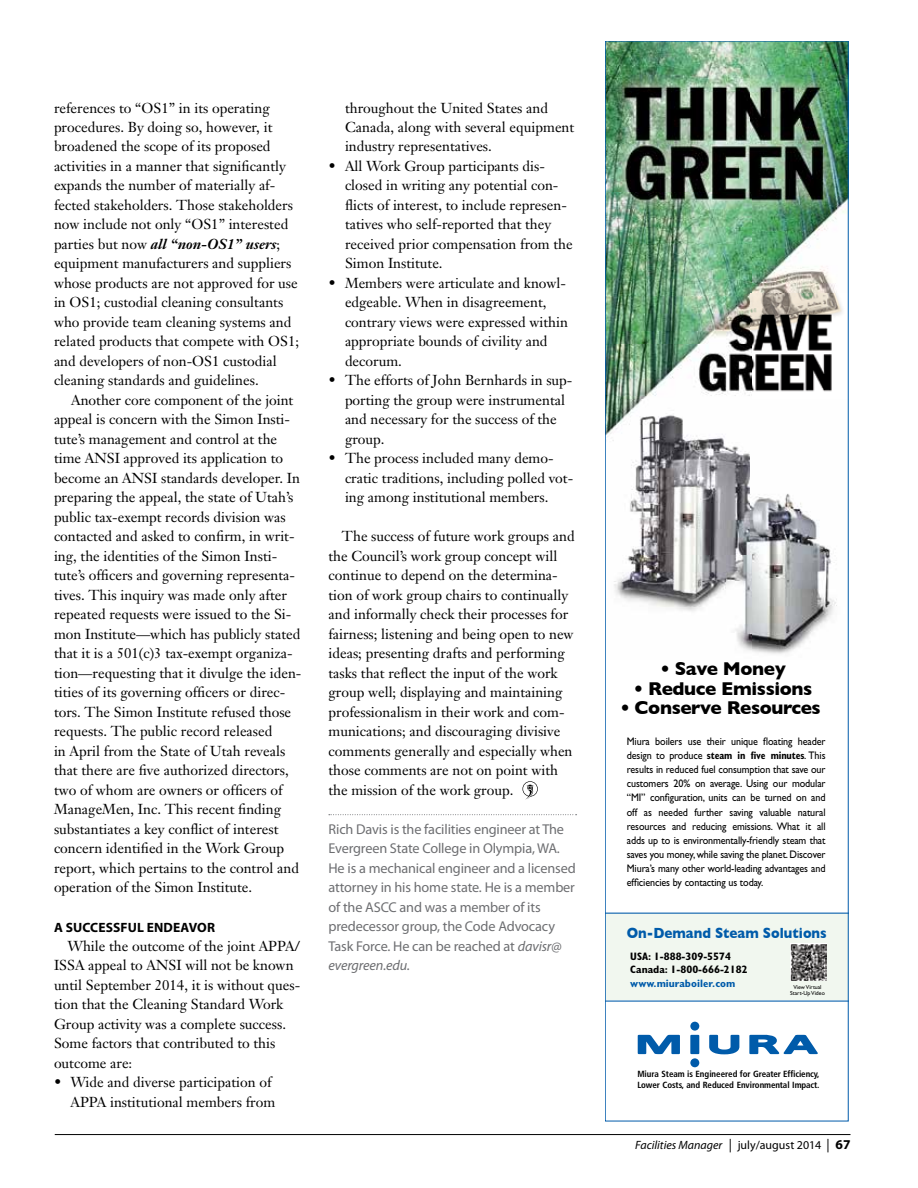
<style>
.page{position:relative;width:918px;height:1188px;background:#fff}
.page>*{position:absolute;margin:0;border:0;box-sizing:border-box;transform-origin:0 0}
.t1{font:700 18.9px "Gill Sans";letter-spacing:-.02em;color:#000}
.t2{font:700 15px "Gill Sans";color:#005baa;scale:.9 1}
.t3{font:14.25px/19.5px "Janson Text";color:#000}
.t4{font:14.25px/19.5px "Myriad Pro";letter-spacing:-.01em;color:#6d6e71}
.t5{font:700 13.5px "Myriad Pro";letter-spacing:.01em;color:#000}
.t6{font:italic 12px "Myriad Pro";color:#000}
.t7{font:10.95px/14.1px "Gill Sans";letter-spacing:-.01em;color:#000;text-align:justify;scale:.92 1}
.t8{font:700 condensed 10.8px/13.5px "Gill Sans";color:#000;scale:1.06 1}
.t9{font:700 condensed 10.8px "Gill Sans";color:#005baa;scale:1.06 1}
.t10{font:700 condensed 8.85px/10.6px "Frutiger";letter-spacing:-.01em;color:#000}
.t11{font:5.85px/6.1px "Gill Sans";color:#000;text-align:center}
.s1{font-weight:700;font-style:italic}
.s2{font-style:italic}
.s3{font-weight:700;font-stretch:condensed}
.s4{font-style:normal;font-size:13.5px}
.s5{font-style:normal}
.s6{font-weight:700;font-style:normal;font-size:13.5px}
</style>
<div class="page">
<hr style="left:55px;top:1134px;width:795px;height:1px;background:#000">
<svg style="left:329px;top:814px;width:248px;height:1px"></svg>
<svg style="left:522px;top:781px;width:16px;height:18px"></svg>
<img style="left:607px;top:43px;width:239px;height:611px">
<svg style="left:638px;top:1035px;width:42px;height:19px"></svg>
<svg style="left:749px;top:1035px;width:69px;height:19px"></svg>
<div style="left:690px;top:1035px;width:9px;height:19px;background:#005baa"></div>
<div style="left:690px;top:1022px;width:9px;height:9px;background:#005baa;border-radius:50%"></div>
<div style="left:690px;top:1058px;width:9px;height:9px;background:#005baa;border-radius:50%"></div>
<svg style="left:709px;top:1035px;width:30px;height:19px"></svg>
<div style="left:605px;top:913px;width:243px;height:87px;background:#f1f7ef"></div>
<img style="left:790px;top:944px;width:37px;height:37px">
<hr style="left:605px;top:913px;width:243px;height:1px;background:#005baa">
<hr style="left:605px;top:1001px;width:243px;height:1px;background:#005baa">
<p class="t3" style="left:54px;top:98px;width:247px">references to “OS1” in its operating procedures. By doing so, however, it broadened the scope of its proposed activities in a manner that significantly expands the number of materially af&shy;fected stakeholders. Those stakeholders now include not only “OS1” interested parties but now <span class="s1">all “non-OS1” users</span>; equipment manufacturers and suppliers whose products are not approved for use in OS1; custodial cleaning consultants who provide team cleaning systems and related products that compete with OS1; and developers of non-OS1 custodial cleaning standards and guidelines.</p>
<p class="t3" style="left:54px;top:390px;width:249px;text-indent:17px">Another core component of the joint appeal is concern with the Simon Insti&shy;tute’s management and control at the time ANSI approved its application to become an ANSI standards developer. In preparing the appeal, the state of Utah’s public tax-exempt records division was contacted and asked to confirm, in writ&shy;ing, the identities of the Simon Insti&shy;tute’s officers and governing representa&shy;tives. This inquiry was made only after repeated requests were issued to the Si&shy;mon Institute—which has publicly stated that it is a 501(c)3 tax-exempt organiza&shy;tion—requesting that it divulge the iden&shy;tities of its governing officers or direc&shy;tors. The Simon Institute refused those requests. The public record released<br>in April from the State of Utah reveals that there are five authorized directors, two of whom are owners or officers of ManageMen, Inc. This recent finding substantiates a key conflict of interest concern identified in the Work Group report, which pertains to the control and operation of the Simon Institute.</p>
<p class="t5" style="left:54px;top:919px;width:162px">A SUCCESSFUL ENDEAVOR</p>
<p class="t3" style="left:54px;top:936px;width:248px;text-indent:13px">While the outcome of the joint APPA/ ISSA appeal to ANSI will not be known until September 2014, it is without ques&shy;tion that the Cleaning Standard Work Group activity was a complete success.<br>Some factors that contributed to this outcome are:</p>
<p class="t3" style="left:54px;top:1073px;width:223px;text-align:right">• Wide and diverse participation of<br>APPA institutional members from</p>
<p class="t3" style="left:345px;top:98px;width:231px">throughout the United States and<br>Canada, along with several equipment industry representatives.</p>
<p class="t3" style="left:345px;top:156px;width:229px;text-indent:-17px">• All Work Group participants dis&shy;closed in writing any potential con&shy;flicts of interest, to include represen&shy;tatives who self-reported that they received prior compensation from the Simon Institute.</p>
<p class="t3" style="left:345px;top:273px;width:224px;text-indent:-17px">• Members were articulate and knowl&shy;edgeable. When in disagreement, contrary views were expressed within appropriate bounds of civility and decorum.</p>
<p class="t3" style="left:345px;top:371px;width:229px;text-indent:-17px">• The efforts of John Bernhards in sup&shy;porting the group were instrumental and necessary for the success of the group.</p>
<p class="t3" style="left:345px;top:449px;width:230px;text-indent:-17px">• The process included many demo&shy;cratic traditions, including polled vot&shy;ing among institutional members.</p>
<p class="t3" style="left:328px;top:527px;width:248px;text-indent:13px">The success of future work groups and the Council’s work group concept will continue to depend on the determina&shy;tion of work group chairs to continually and informally check their processes for fairness; listening and being open to new ideas; presenting drafts and performing tasks that reflect the input of the work group well; displaying and maintaining professionalism in their work and com&shy;munications; and discouraging divisive comments generally and especially when those comments are not on point with the mission of the work group.</p>
<p class="t4" style="left:328px;top:819px;width:249px">Rich Davis is the facilities engineer at The Evergreen State College in Olympia, WA.<br>He is a mechanical engineer and a licensed attorney in his home state. He is a member of the ASCC and was a member of its predecessor group, the Code Advocacy Task Force. He can be reached at <span class="s2">davisr@ evergreen.edu.</span></p>
<h1 class="t1" style="left:660px;top:658px;width:127px">• Save Money</h1>
<h1 class="t1" style="left:634px;top:677px;width:180px">• Reduce Emissions</h1>
<h1 class="t1" style="left:620px;top:697px;width:202px">• Conserve Resources</h1>
<p class="t7" style="left:627px;top:734px;width:218px">Miura boilers use their unique floating header design to produce <span class="s3">steam in five minutes</span>. This results in reduced fuel consumption that save our customers 20% on average. Using our modular “MI” configuration, units can be turned on and off as needed further saving valuable natural resources and reducing emissions. What it all adds up to is environmentally-friendly steam that saves you money, while saving the planet. Discover Miura’s many other world-leading advantages and efficiencies by contacting us today.</p>
<p class="t2" style="left:627px;top:924px;width:224px">On-Demand Steam Solutions</p>
<p class="t8" style="left:630px;top:949px;width:112px">USA: 1-888-309-5574<br>Canada: 1-800-666-2182</p>
<p class="t9" style="left:630px;top:976px;width:101px">www.miuraboiler.com</p>
<p class="t11" style="left:790px;top:984px;width:36px">View Virtual<br>Start-Up Video</p>
<p class="t10" style="left:637px;top:1069px;width:184px">Miura Steam is Engineered for Greater Efficiency,<br>Lower Costs, and Reduced Environmental Impact.</p>
<p class="t6" style="left:635px;top:1138px;width:217px">Facilities Manager <span class="s4">|</span> <span class="s5">july/august 2014</span> <span class="s4">|</span> <span class="s6">67</span></p>
</div>
